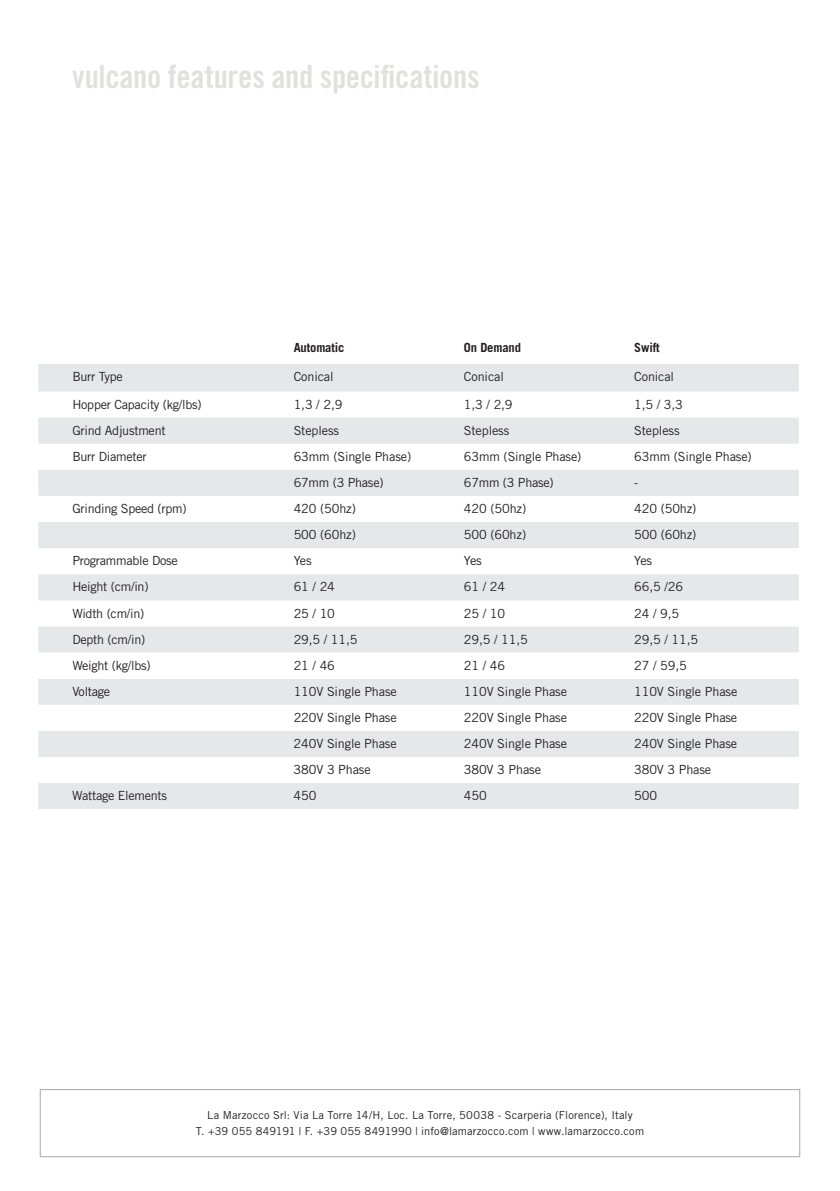
<style>
.page{position:relative;width:840px;height:1191px;background:#fff}
.page>*{position:absolute;margin:0;border:0;box-sizing:border-box;transform-origin:0 0}
.t1{font:32px "Trade Gothic LT Std Bd Cn 20";letter-spacing:-.005em;color:#e0e1df}
.t2{font:12.6px "Trade Gothic LT Std";letter-spacing:-.01em;color:#231f20}
.t3{font:700 12.6px "Trade Gothic LT Std";letter-spacing:-.01em;color:#231f20}
.t4{font:11px/16px "Trade Gothic LT Std";letter-spacing:.015em;color:#231f20;text-align:center}
</style>
<div class="page">
<div style="left:40px;top:1089px;width:759px;height:68px;border:1px solid #a8a9ad"></div>
<svg style="left:38px;top:364px;width:760px;height:445px;fill:#e6e7e9"></svg>
<svg style="left:38px;top:652px;width:760px;height:131px"></svg>
<h1 class="t1" style="left:72px;top:57px;width:409px">vulcano features and specifications</h1>
<p class="t3" style="left:293px;top:339px;width:52px">Automatic</p>
<p class="t3" style="left:463px;top:339px;width:59px">On Demand</p>
<p class="t3" style="left:634px;top:339px;width:27px">Swift</p>
<p class="t2" style="left:72px;top:369px;width:52px">Burr Type</p>
<p class="t2" style="left:293px;top:369px;width:41px">Conical</p>
<p class="t2" style="left:463px;top:369px;width:41px">Conical</p>
<p class="t2" style="left:634px;top:369px;width:41px">Conical</p>
<p class="t2" style="left:72px;top:396px;width:131px">Hopper Capacity (kg/lbs)</p>
<p class="t2" style="left:293px;top:396px;width:50px">1,3 / 2,9</p>
<p class="t2" style="left:463px;top:396px;width:50px">1,3 / 2,9</p>
<p class="t2" style="left:634px;top:396px;width:50px">1,5 / 3,3</p>
<p class="t2" style="left:72px;top:422px;width:95px">Grind Adjustment</p>
<p class="t2" style="left:293px;top:422px;width:47px">Stepless</p>
<p class="t2" style="left:463px;top:422px;width:47px">Stepless</p>
<p class="t2" style="left:634px;top:422px;width:47px">Stepless</p>
<p class="t2" style="left:72px;top:449px;width:76px">Burr Diameter</p>
<p class="t2" style="left:293px;top:449px;width:119px">63mm (Single Phase)</p>
<p class="t2" style="left:463px;top:449px;width:119px">63mm (Single Phase)</p>
<p class="t2" style="left:634px;top:449px;width:119px">63mm (Single Phase)</p>
<p class="t2" style="left:293px;top:475px;width:91px">67mm (3 Phase)</p>
<p class="t2" style="left:463px;top:475px;width:91px">67mm (3 Phase)</p>
<p class="t2" style="left:634px;top:475px;width:6px">-</p>
<p class="t2" style="left:72px;top:501px;width:116px">Grinding Speed (rpm)</p>
<p class="t2" style="left:293px;top:501px;width:64px">420 (50hz)</p>
<p class="t2" style="left:463px;top:501px;width:64px">420 (50hz)</p>
<p class="t2" style="left:634px;top:501px;width:64px">420 (50hz)</p>
<p class="t2" style="left:293px;top:527px;width:64px">500 (60hz)</p>
<p class="t2" style="left:463px;top:527px;width:64px">500 (60hz)</p>
<p class="t2" style="left:634px;top:527px;width:64px">500 (60hz)</p>
<p class="t2" style="left:72px;top:553px;width:107px">Programmable Dose</p>
<p class="t2" style="left:293px;top:553px;width:19px">Yes</p>
<p class="t2" style="left:463px;top:553px;width:19px">Yes</p>
<p class="t2" style="left:634px;top:553px;width:19px">Yes</p>
<p class="t2" style="left:72px;top:579px;width:78px">Height (cm/in)</p>
<p class="t2" style="left:293px;top:579px;width:43px">61 / 24</p>
<p class="t2" style="left:463px;top:579px;width:43px">61 / 24</p>
<p class="t2" style="left:634px;top:579px;width:50px">66,5 /26</p>
<p class="t2" style="left:72px;top:605px;width:73px">Width (cm/in)</p>
<p class="t2" style="left:293px;top:605px;width:43px">25 / 10</p>
<p class="t2" style="left:463px;top:605px;width:43px">25 / 10</p>
<p class="t2" style="left:634px;top:605px;width:46px">24 / 9,5</p>
<p class="t2" style="left:72px;top:631px;width:74px">Depth (cm/in)</p>
<p class="t2" style="left:293px;top:631px;width:65px">29,5 / 11,5</p>
<p class="t2" style="left:463px;top:631px;width:65px">29,5 / 11,5</p>
<p class="t2" style="left:634px;top:631px;width:65px">29,5 / 11,5</p>
<p class="t2" style="left:72px;top:657px;width:80px">Weight (kg/lbs)</p>
<p class="t2" style="left:293px;top:657px;width:43px">21 / 46</p>
<p class="t2" style="left:463px;top:657px;width:43px">21 / 46</p>
<p class="t2" style="left:634px;top:657px;width:54px">27 / 59,5</p>
<p class="t2" style="left:72px;top:683px;width:39px">Voltage</p>
<p class="t2" style="left:293px;top:683px;width:104px">110V Single Phase</p>
<p class="t2" style="left:463px;top:683px;width:104px">110V Single Phase</p>
<p class="t2" style="left:634px;top:683px;width:104px">110V Single Phase</p>
<p class="t2" style="left:293px;top:710px;width:104px">220V Single Phase</p>
<p class="t2" style="left:463px;top:710px;width:104px">220V Single Phase</p>
<p class="t2" style="left:633px;top:710px;width:104px">220V Single Phase</p>
<p class="t2" style="left:293px;top:736px;width:104px">240V Single Phase</p>
<p class="t2" style="left:463px;top:736px;width:104px">240V Single Phase</p>
<p class="t2" style="left:633px;top:736px;width:104px">240V Single Phase</p>
<p class="t2" style="left:293px;top:762px;width:78px">380V 3 Phase</p>
<p class="t2" style="left:463px;top:762px;width:78px">380V 3 Phase</p>
<p class="t2" style="left:633px;top:762px;width:78px">380V 3 Phase</p>
<p class="t2" style="left:72px;top:788px;width:96px">Wattage Elements</p>
<p class="t2" style="left:293px;top:788px;width:24px">450</p>
<p class="t2" style="left:463px;top:788px;width:24px">450</p>
<p class="t2" style="left:633px;top:788px;width:24px">500</p>
<p class="t4" style="left:196px;top:1106px;width:449px">La Marzocco Srl: Via La Torre 14/H, Loc. La Torre, 50038 - Scarperia (Florence), Italy<br>T. +39 055 849191 | F. +39 055 8491990 | info@lamarzocco.com | www.lamarzocco.com</p>
</div>
